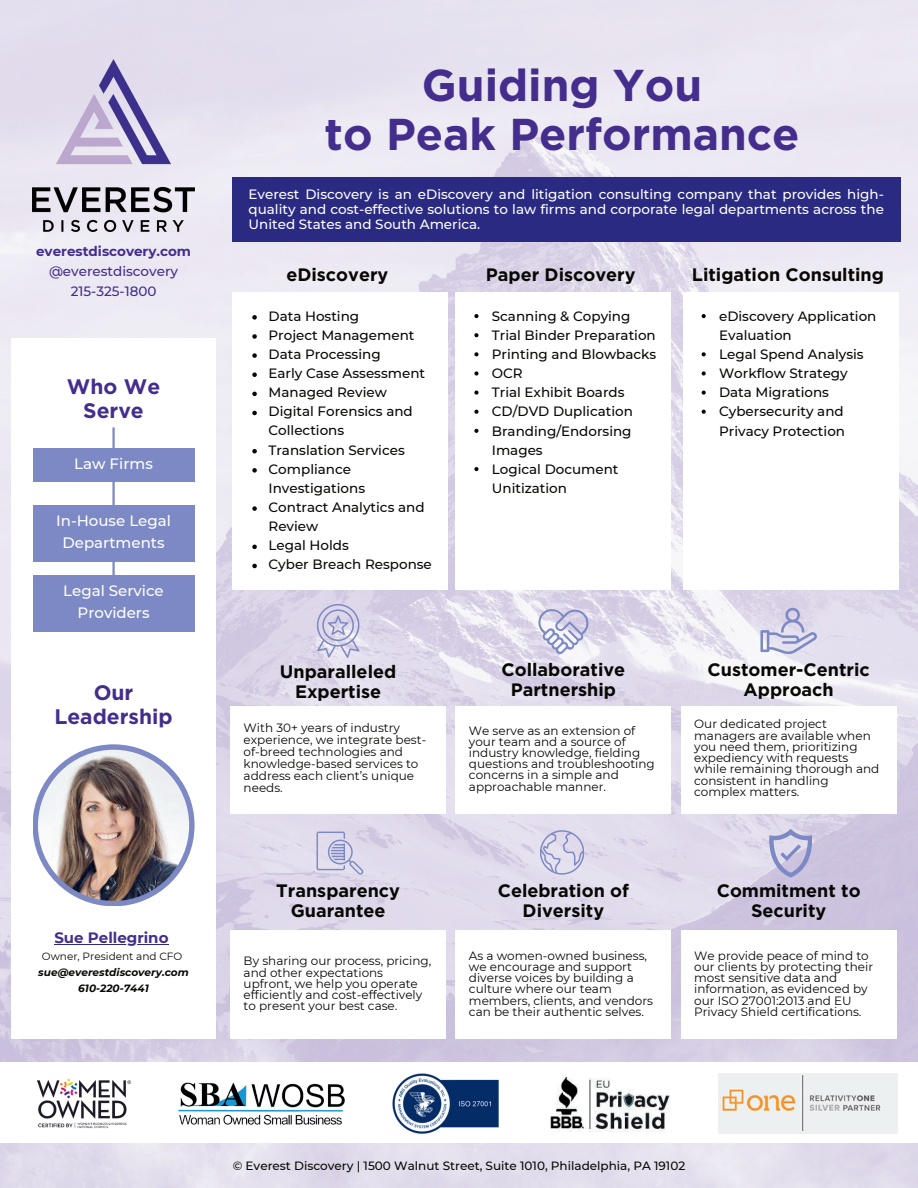
<style>
.page{position:relative;width:918px;height:1188px;background:#fff}
.page>*{position:absolute;margin:0;border:0;box-sizing:border-box;transform-origin:0 0}
.t1{font:700 44.55px/48.3px "Gotham";color:#442d8d;text-align:center}
.t2{font:700 21px/23.7px "Gotham";color:#442d8d;text-align:center}
.t3{font:700 18px/20.2px "Gotham";color:#080704;text-align:center}
.t4{font:500 15px/21.3px "Montserrat";color:#fff;text-align:center}
.t5{font:700 15px "Montserrat";color:#442d8d}
.t6{font:500 13.5px/19px "Montserrat";color:#080704}
.t7{font:500 13.5px/14.7px "Montserrat";color:#fff;text-align:justify}
.t8{font:500 13.5px/20.2px "Montserrat";color:#442d8d;text-align:center}
.t9{font:700 13.5px "Montserrat";color:#442d8d}
.t10{font:12px/11.2px "Montserrat";color:#080704}
.t11{font:500 12px "Montserrat";color:#080704}
.t12{font:italic 700 10.5px/15.8px "Montserrat";color:#080704;text-align:center}
.t13{font:10.5px "Montserrat";color:#080704}
</style>
<div class="page">
<img style="left:0;top:0;width:918px;height:930px">
<div style="left:232px;top:293px;width:216px;height:297px;background:#fff"></div>
<div style="left:11px;top:338px;width:205px;height:700px;background:#fff"></div>
<img style="left:178px;top:1082px;width:167px;height:43px">
<img style="left:392px;top:1074px;width:107px;height:59px">
<img style="left:550px;top:1075px;width:120px;height:57px">
<img style="left:718px;top:1074px;width:179px;height:59px">
<div style="left:455px;top:293px;width:216px;height:297px;background:#fff"></div>
<div style="left:683px;top:293px;width:216px;height:297px;background:#fff"></div>
<img style="left:33px;top:60px;width:162px;height:172px">
<svg style="left:33px;top:744px;width:162px;height:162px;background:#8490c7"></svg>
<img style="left:38px;top:750px;width:151px;height:151px;border-radius:50%">
<hr style="left:54px;top:944px;width:114px;height:1px;background:#2a2a82">
<div style="left:232px;top:177px;width:668px;height:65px;background:#2a2a82"></div>
<div style="left:230px;top:706px;width:216px;height:108px;background:#fff"></div>
<div style="left:456px;top:706px;width:215px;height:108px;background:#fff"></div>
<div style="left:681px;top:706px;width:215px;height:108px;background:#fff"></div>
<svg style="left:317px;top:604px;width:42px;height:54px;background:#c7c6e1"></svg>
<svg style="left:538px;top:608px;width:50px;height:46px"></svg>
<svg style="left:760px;top:608px;width:57px;height:46px;background:#cac9e2"></svg>
<svg style="left:769px;top:829px;width:43px;height:48px;background:#bab9db"></svg>
<svg style="left:540px;top:830px;width:44px;height:44px;background:#cccce4"></svg>
<hr style="left:112px;top:427px;width:3px;height:204px;background:#7c89c4">
<div style="left:33px;top:448px;width:162px;height:34px;background:#7c89c4"></div>
<div style="left:33px;top:505px;width:162px;height:56px;background:#7c89c4"></div>
<div style="left:33px;top:575px;width:162px;height:56px;background:#7c89c4"></div>
<svg style="left:317px;top:832px;width:47px;height:42px;background:#cccae3"></svg>
<svg style="left:252px;top:315px;width:5px;height:5px"></svg>
<svg style="left:252px;top:334px;width:5px;height:5px"></svg>
<svg style="left:252px;top:353px;width:5px;height:5px"></svg>
<svg style="left:252px;top:372px;width:5px;height:5px"></svg>
<svg style="left:252px;top:392px;width:5px;height:4px"></svg>
<svg style="left:252px;top:411px;width:5px;height:4px"></svg>
<svg style="left:252px;top:449px;width:5px;height:4px"></svg>
<svg style="left:252px;top:468px;width:5px;height:5px"></svg>
<svg style="left:252px;top:506px;width:5px;height:5px"></svg>
<svg style="left:252px;top:545px;width:5px;height:4px"></svg>
<svg style="left:252px;top:564px;width:5px;height:4px"></svg>
<svg style="left:474px;top:314px;width:5px;height:4px"></svg>
<svg style="left:474px;top:333px;width:5px;height:4px"></svg>
<svg style="left:474px;top:352px;width:5px;height:4px"></svg>
<svg style="left:474px;top:371px;width:5px;height:5px"></svg>
<svg style="left:474px;top:391px;width:5px;height:4px"></svg>
<svg style="left:474px;top:410px;width:5px;height:4px"></svg>
<svg style="left:474px;top:429px;width:5px;height:4px"></svg>
<svg style="left:474px;top:467px;width:5px;height:4px"></svg>
<svg style="left:702px;top:314px;width:4px;height:4px"></svg>
<svg style="left:702px;top:352px;width:4px;height:4px"></svg>
<svg style="left:702px;top:371px;width:4px;height:5px"></svg>
<svg style="left:702px;top:391px;width:4px;height:4px"></svg>
<svg style="left:702px;top:410px;width:4px;height:4px"></svg>
<img style="left:37px;top:1078px;width:95px;height:51px">
<p class="t9" style="left:36px;top:241px;width:156px">everestdiscovery.com</p>
<p class="t8" style="left:49px;top:260px;width:131px">@everestdiscovery<br>215-325-1800</p>
<h2 class="t2" style="left:67px;top:375px;width:95px">Who We<br>Serve</h2>
<p class="t4" style="left:74px;top:452px;width:80px">Law Firms</p>
<p class="t4" style="left:56px;top:510px;width:116px">In-House Legal<br>Departments</p>
<p class="t4" style="left:63px;top:580px;width:102px">Legal Service<br>Providers</p>
<h2 class="t2" style="left:54px;top:681px;width:120px">Our<br>Leadership</h2>
<p class="t5" style="left:54px;top:927px;width:116px">Sue Pellegrino</p>
<p class="t13" style="left:42px;top:949px;width:142px">Owner, President and CFO</p>
<p class="t12" style="left:38px;top:964px;width:152px">sue@everestdiscovery.com<br>610-220-7441</p>
<h1 class="t1" style="left:325px;top:61px;width:477px">Guiding You<br>to Peak Performance</h1>
<p class="t7" style="left:249px;top:187px;width:637px">Everest Discovery is an eDiscovery and litigation consulting company that provides high&shy;quality and cost-effective solutions to law firms and corporate legal departments across the United States and South America.</p>
<h3 class="t3" style="left:286px;top:264px;width:103px">eDiscovery</h3>
<h3 class="t3" style="left:486px;top:264px;width:151px">Paper Discovery</h3>
<h3 class="t3" style="left:692px;top:264px;width:194px">Litigation Consulting</h3>
<p class="t6" style="left:269px;top:306px;width:165px">Data Hosting<br>Project Management<br>Data Processing<br>Early Case Assessment<br>Managed Review<br>Digital Forensics and<br>Collections<br>Translation Services<br>Compliance<br>Investigations<br>Contract Analytics and<br>Review<br>Legal Holds<br>Cyber Breach Response</p>
<p class="t6" style="left:492px;top:306px;width:166px">Scanning &amp; Copying<br>Trial Binder Preparation<br>Printing and Blowbacks<br>OCR<br>Trial Exhibit Boards<br>CD/DVD Duplication<br>Branding/Endorsing<br>Images<br>Logical Document<br>Unitization</p>
<p class="t6" style="left:719px;top:306px;width:159px">eDiscovery Application<br>Evaluation<br>Legal Spend Analysis<br>Workflow Strategy<br>Data Migrations<br>Cybersecurity and<br>Privacy Protection</p>
<h3 class="t3" style="left:280px;top:661px;width:118px">Unparalleled<br>Expertise</h3>
<h3 class="t3" style="left:502px;top:659px;width:125px">Collaborative<br>Partnership</h3>
<h3 class="t3" style="left:708px;top:659px;width:164px">Customer-Centric<br>Approach</h3>
<p class="t10" style="left:244px;top:721px;width:184px;line-height:12px">With 30+ years of industry experience, we integrate best&shy;of-breed technologies and knowledge-based services to address each client’s unique needs.</p>
<p class="t10" style="left:469px;top:724px;width:187px">We serve as an extension of your team and a source of industry knowledge, fielding questions and troubleshooting concerns in a simple and approachable manner.</p>
<p class="t10" style="left:694px;top:718px;width:187px">Our dedicated project managers are available when you need them, prioritizing expediency with requests while remaining thorough and consistent in handling complex matters.</p>
<h3 class="t3" style="left:276px;top:881px;width:125px">Transparency<br>Guarantee</h3>
<h3 class="t3" style="left:498px;top:881px;width:133px">Celebration of<br>Diversity</h3>
<h3 class="t3" style="left:717px;top:881px;width:145px">Commitment to<br>Security</h3>
<p class="t10" style="left:244px;top:955px;width:189px">By sharing our process, pricing, and other expectations upfront, we help you operate efficiently and cost-effectively to present your best case.</p>
<p class="t10" style="left:469px;top:949px;width:186px">As a women-owned business, we encourage and support diverse voices by building a culture where our team members, clients, and vendors can be their authentic selves.</p>
<p class="t10" style="left:694px;top:949px;width:180px">We provide peace of mind to our clients by protecting their most sensitive data and information, as evidenced by our ISO 27001:2013 and EU<br>Privacy Shield certifications.</p>
<p class="t11" style="left:233px;top:1157px;width:454px">© Everest Discovery | 1500 Walnut Street, Suite 1010, Philadelphia, PA 19102</p>
</div>
